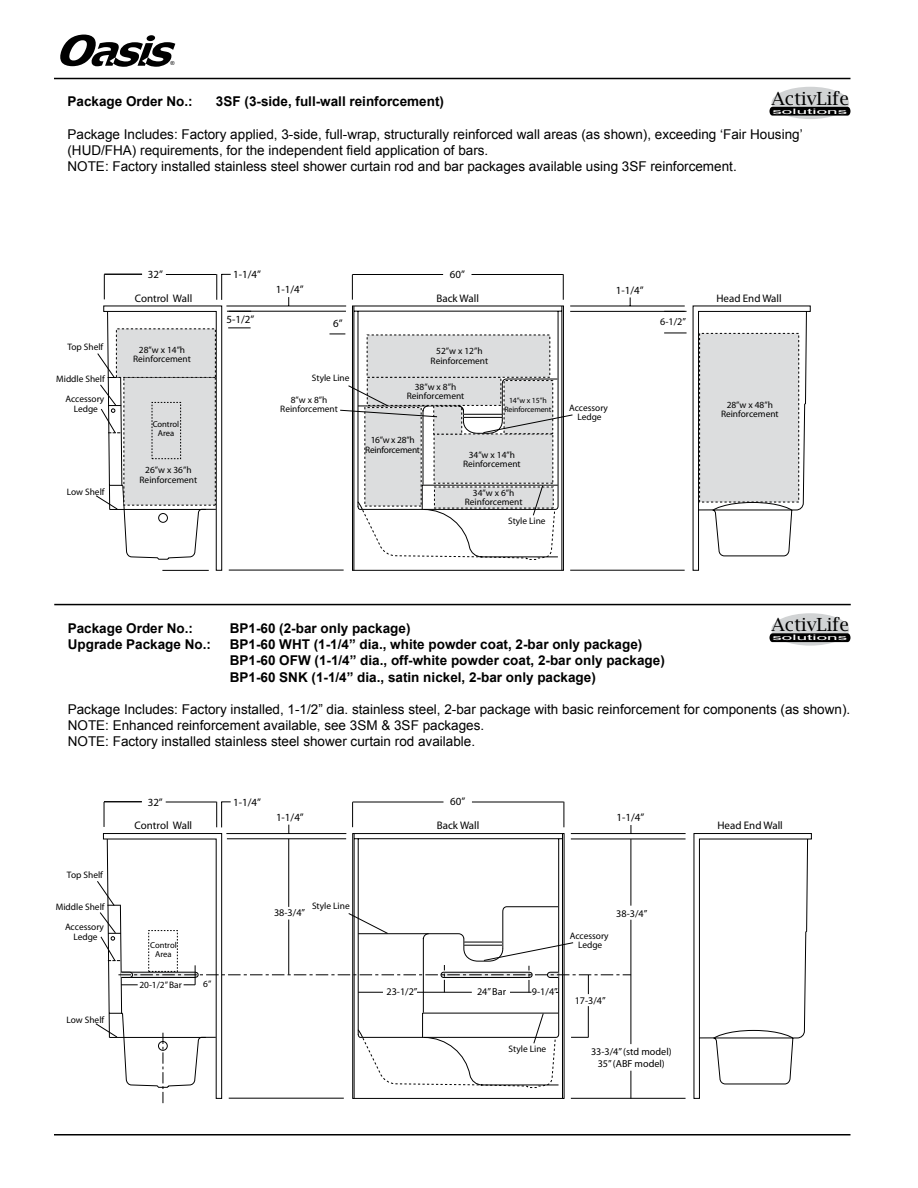
<style>
.page{position:relative;width:918px;height:1188px;background:#fff}
.page>*{position:absolute;margin:0;border:0;box-sizing:border-box;transform-origin:0 0}
.t1{font:18px "Lucida Bright";color:#000}
.t2{font:13.5px/16.2px "Arial";color:#000}
.t3{font:700 13.5px/16.2px "Arial";color:#000}
.t4{font:10.95px "Myriad";color:#000}
.t5{font:10.2px/12.1px "Myriad";color:#000;text-align:center}
.t6{font:9.45px/9.4px "Myriad";color:#000;text-align:center}
.t7{font:9.45px/9.4px "Myriad";letter-spacing:-.025em;color:#000;text-align:center}
.t8{font:8.55px/8.6px "Myriad";color:#000;text-align:center}
.t9{font:7.8px/9.4px "Myriad";letter-spacing:-.01em;color:#000;text-align:center}
.t10{font:7.5px "Arial Narrow";color:#fff;scale:3.08 1}
.t11{font:5.55px "Arial";color:#000}
</style>
<div class="page">
<hr style="left:54px;top:604px;width:797px;height:1px;background:#000">
<svg style="left:103px;top:273px;width:708px;height:298px"></svg>
<svg style="left:713px;top:502px;width:79px;height:8px"></svg>
<svg style="left:122px;top:273px;width:442px;height:298px"></svg>
<div style="left:367px;top:377px;width:134px;height:29px;background:#dcddde"></div>
<div style="left:367px;top:335px;width:183px;height:43px;background:#dcddde"></div>
<div style="left:699px;top:333px;width:100px;height:169px;background:#dcddde"></div>
<div style="left:124px;top:377px;width:92px;height:128px;background:#dcddde"></div>
<div style="left:504px;top:380px;width:49px;height:54px;background:#dcddde;border:1px dashed #000"></div>
<hr style="left:162px;top:570px;width:47px;height:1px;background:#000">
<svg style="left:228px;top:328px;width:23px;height:1px"></svg>
<svg style="left:664px;top:333px;width:23px;height:1px"></svg>
<svg style="left:330px;top:334px;width:15px;height:1px"></svg>
<div style="left:116px;top:329px;width:100px;height:49px;background:#dcddde"></div>
<div style="left:672px;top:267px;width:170px;height:8px;background:#fff"></div>
<hr style="left:570px;top:570px;width:115px;height:1px;background:#000">
<hr style="left:570px;top:306px;width:115px;height:1px;background:#000">
<hr style="left:570px;top:311px;width:115px;height:1px;background:#000">
<svg style="left:352px;top:275px;width:1px;height:25px"></svg>
<svg style="left:563px;top:274px;width:1px;height:26px"></svg>
<hr style="left:352px;top:274px;width:91px;height:1px;background:#000">
<hr style="left:472px;top:274px;width:91px;height:1px;background:#000">
<hr style="left:229px;top:570px;width:115px;height:1px;background:#000">
<hr style="left:226px;top:306px;width:120px;height:1px;background:#000">
<hr style="left:227px;top:311px;width:119px;height:1px;background:#000">
<svg style="left:104px;top:275px;width:1px;height:24px"></svg>
<hr style="left:104px;top:274px;width:38px;height:1px;background:#000">
<hr style="left:166px;top:274px;width:50px;height:1px;background:#000">
<svg style="left:216px;top:274px;width:15px;height:26px"></svg>
<svg style="left:97px;top:353px;width:24px;height:81px"></svg>
<svg style="left:96px;top:495px;width:22px;height:15px"></svg>
<svg style="left:340px;top:385px;width:233px;height:175px"></svg>
<svg style="left:103px;top:801px;width:709px;height:298px"></svg>
<svg style="left:714px;top:1030px;width:79px;height:8px"></svg>
<svg style="left:122px;top:801px;width:443px;height:111px"></svg>
<hr style="left:288px;top:839px;width:1px;height:68px;background:#000">
<hr style="left:631px;top:839px;width:1px;height:67px;background:#000">
<hr style="left:571px;top:1098px;width:115px;height:1px;background:#000">
<hr style="left:571px;top:833px;width:115px;height:1px;background:#000">
<hr style="left:571px;top:839px;width:115px;height:1px;background:#000">
<svg style="left:352px;top:802px;width:1px;height:25px"></svg>
<svg style="left:564px;top:802px;width:1px;height:25px"></svg>
<hr style="left:353px;top:802px;width:91px;height:1px;background:#000">
<hr style="left:472px;top:802px;width:92px;height:1px;background:#000">
<hr style="left:226px;top:833px;width:120px;height:1px;background:#000">
<hr style="left:227px;top:838px;width:119px;height:1px;background:#000">
<svg style="left:104px;top:802px;width:1px;height:25px"></svg>
<hr style="left:104px;top:801px;width:38px;height:1px;background:#000">
<hr style="left:166px;top:802px;width:50px;height:1px;background:#000">
<svg style="left:216px;top:802px;width:15px;height:25px"></svg>
<svg style="left:97px;top:880px;width:23px;height:26px"></svg>
<svg style="left:95px;top:912px;width:537px;height:192px"></svg>
<div style="left:772px;top:613px;width:77px;height:33px;background:#d1d3d4;border-radius:50%"></div>
<svg style="left:770px;top:633px;width:80px;height:9px"></svg>
<div style="left:772px;top:87px;width:77px;height:32px;background:#d1d3d4;border-radius:50%"></div>
<svg style="left:770px;top:107px;width:80px;height:9px"></svg>
<svg style="left:60px;top:35px;width:115px;height:32px"></svg>
<hr style="left:54px;top:78px;width:796px;height:1px;background:#000">
<hr style="left:54px;top:1134px;width:796px;height:2px;background:#000">
<p class="t11" style="left:170px;top:60px;width:6px">®</p>
<h1 class="t1" style="left:771px;top:88px;width:79px">ActivLife</h1>
<p class="t10" style="left:772px;top:107px;width:26px">solutions</p>
<p class="t3" style="left:67px;top:94px;width:127px">Package Order No.:</p>
<p class="t3" style="left:216px;top:94px;width:230px">3SF (3-side, full-wall reinforcement)</p>
<p class="t2" style="left:67px;top:126px;width:737px">Package Includes: Factory applied, 3-side, full-wrap, structurally reinforced wall areas (as shown), exceeding ‘Fair Housing’ (HUD/FHA) requirements, for the independent field application of bars.<br>NOTE: Factory installed stainless steel shower curtain rod and bar packages available using 3SF reinforcement.</p>
<p class="t4" style="left:148px;top:269px;width:17px">32”</p>
<p class="t4" style="left:233px;top:269px;width:29px">1-1/4”</p>
<p class="t4" style="left:450px;top:268px;width:17px">60”</p>
<p class="t4" style="left:276px;top:284px;width:29px">1-1/4”</p>
<p class="t4" style="left:616px;top:285px;width:29px">1-1/4”</p>
<p class="t4" style="left:135px;top:292px;width:59px">Control Wall</p>
<p class="t4" style="left:436px;top:292px;width:44px">Back Wall</p>
<p class="t4" style="left:717px;top:292px;width:67px">Head End Wall</p>
<p class="t6" style="left:67px;top:343px;width:37px">Top Shelf</p>
<p class="t6" style="left:56px;top:370px;width:50px;line-height:20px;text-align:right">Middle Shelf<br>Accessory</p>
<p class="t6" style="left:74px;top:404px;width:26px">Ledge</p>
<p class="t6" style="left:67px;top:487px;width:39px">Low Shelf</p>
<p class="t6" style="left:133px;top:345px;width:59px">28”w x 14”h<br>Reinforcement</p>
<p class="t8" style="left:153px;top:420px;width:28px">Control<br>Area</p>
<p class="t6" style="left:140px;top:466px;width:59px">26”w x 36”h<br>Reinforcement</p>
<p class="t4" style="left:227px;top:314px;width:29px">5-1/2”</p>
<p class="t4" style="left:333px;top:318px;width:11px">6”</p>
<p class="t5" style="left:660px;top:316px;width:27px">6-1/2”</p>
<p class="t6" style="left:312px;top:374px;width:39px">Style Line</p>
<p class="t6" style="left:280px;top:395px;width:59px">8”w x 8”h<br>Reinforcement</p>
<p class="t6" style="left:431px;top:347px;width:59px">52”w x 12”h<br>Reinforcement</p>
<p class="t6" style="left:407px;top:382px;width:59px">38”w x 8”h<br>Reinforcement</p>
<p class="t9" style="left:504px;top:396px;width:49px">14”w x 15”h<br>Reinforcement</p>
<p class="t7" style="left:365px;top:436px;width:56px">16”w x 28”h<br>Reinforcement</p>
<p class="t6" style="left:463px;top:450px;width:59px">34”w x 14”h<br>Reinforcement</p>
<p class="t6" style="left:465px;top:488px;width:59px">34”w x 6”h<br>Reinforcement</p>
<p class="t6" style="left:508px;top:516px;width:39px">Style Line</p>
<p class="t6" style="left:569px;top:404px;width:40px">Accessory<br>Ledge</p>
<p class="t6" style="left:721px;top:401px;width:59px">28”w x 48”h<br>Reinforcement</p>
<h1 class="t1" style="left:771px;top:615px;width:79px">ActivLife</h1>
<p class="t10" style="left:772px;top:633px;width:26px">solutions</p>
<p class="t3" style="left:68px;top:621px;width:127px">Package Order No.:</p>
<p class="t3" style="left:230px;top:621px;width:182px">BP1-60 (2-bar only package)</p>
<p class="t3" style="left:68px;top:637px;width:145px">Upgrade Package No.:</p>
<p class="t3" style="left:230px;top:637px;width:437px">BP1-60 WHT (1-1/4” dia., white powder coat, 2-bar only package)<br>BP1-60 OFW (1-1/4” dia., off-white powder coat, 2-bar only package)<br>BP1-60 SNK (1-1/4” dia., satin nickel, 2-bar only package)</p>
<p class="t2" style="left:68px;top:701px;width:784px">Package Includes: Factory installed, 1-1/2” dia. stainless steel, 2-bar package with basic reinforcement for components (as shown).<br>NOTE: Enhanced reinforcement available, see 3SM &amp; 3SF packages.<br>NOTE: Factory installed stainless steel shower curtain rod available.</p>
<p class="t4" style="left:148px;top:797px;width:17px">32”</p>
<p class="t4" style="left:233px;top:797px;width:29px">1-1/4”</p>
<p class="t4" style="left:450px;top:796px;width:17px">60”</p>
<p class="t6" style="left:67px;top:871px;width:38px">Top Shelf</p>
<p class="t6" style="left:56px;top:897px;width:50px;line-height:20px;text-align:right">Middle Shelf<br>Accessory</p>
<p class="t6" style="left:73px;top:932px;width:26px">Ledge</p>
<p class="t6" style="left:67px;top:1015px;width:39px">Low Shelf</p>
<p class="t4" style="left:276px;top:812px;width:29px">1-1/4”</p>
<p class="t4" style="left:617px;top:812px;width:29px">1-1/4”</p>
<p class="t4" style="left:135px;top:820px;width:59px">Control Wall</p>
<p class="t4" style="left:437px;top:820px;width:44px">Back Wall</p>
<p class="t4" style="left:717px;top:820px;width:67px">Head End Wall</p>
<p class="t8" style="left:150px;top:942px;width:28px">Control<br>Area</p>
<p class="t6" style="left:139px;top:980px;width:44px">20-1/2” Bar</p>
<p class="t6" style="left:203px;top:980px;width:10px">6”</p>
<p class="t6" style="left:312px;top:901px;width:39px">Style Line</p>
<p class="t5" style="left:274px;top:907px;width:33px">38-3/4”</p>
<p class="t5" style="left:616px;top:908px;width:33px">38-3/4”</p>
<p class="t6" style="left:570px;top:931px;width:41px">Accessory<br>Ledge</p>
<p class="t5" style="left:386px;top:986px;width:33px">23-1/2”</p>
<p class="t5" style="left:477px;top:986px;width:30px">24” Bar</p>
<p class="t5" style="left:532px;top:986px;width:27px">9-1/4”</p>
<p class="t5" style="left:575px;top:995px;width:33px">17-3/4”</p>
<p class="t6" style="left:509px;top:1044px;width:39px">Style Line</p>
<p class="t5" style="left:591px;top:1046px;width:82px">33-3/4” (std model)<br>35” (ABF model)</p>
</div>
